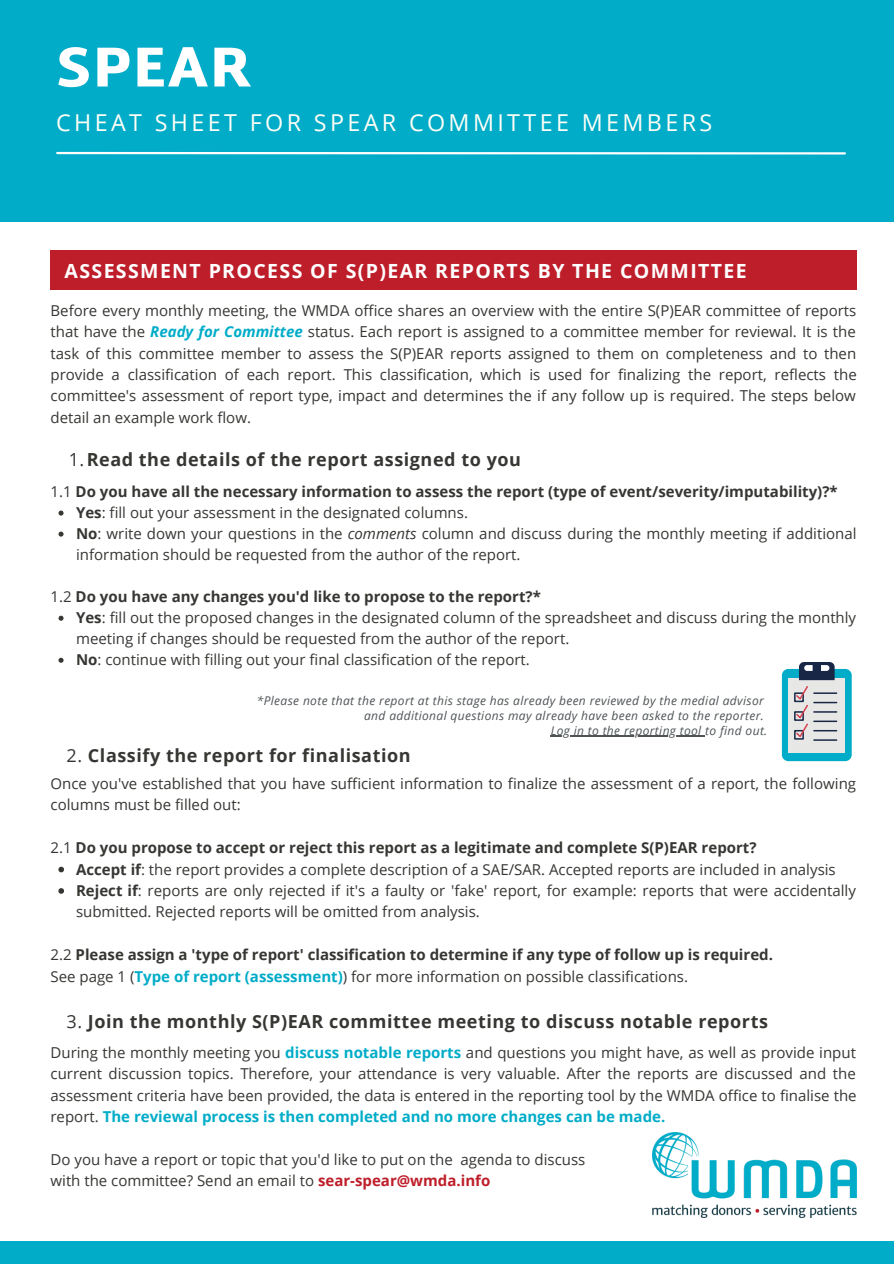
<style>
.page{position:relative;width:894px;height:1264px;background:#fff}
.page>*{position:absolute;margin:0;border:0;box-sizing:border-box;transform-origin:0 0}
.t1{font:900 57px "Martel Sans";letter-spacing:.02em;color:#fff}
.t2{font:23.25px "Open Sans";letter-spacing:.145em;color:#fffff7}
.t3{font:700 19.5px "Open Sans";letter-spacing:.07em;color:#fff}
.t4{font:700 18px "Open Sans";letter-spacing:.03em;color:#363633}
.t5{font:15px/21.5px "Open Sans";color:#363633}
.t6{font:700 15px "Open Sans";color:#363633}
.t7{font:italic 12px "Open Sans";letter-spacing:.03em;color:#4e5456}
.s1{font-weight:700;font-style:italic;color:#00acc8}
.s2{font-weight:400}
.s3{font-weight:700}
.s4{font-style:italic}
.s5{font-weight:700;color:#00acc8}
.s6{font-weight:700;color:#be1e2a}
</style>
<div class="page">
<div style="left:0;top:0;width:893px;height:222px;background:#00acc8"></div>
<div style="left:0;top:1241px;width:893px;height:22px;background:#00acc8"></div>
<img style="left:652px;top:1132px;width:204px;height:85px">
<hr style="left:57px;top:152px;width:787px;height:2px;background:#fff">
<div style="left:50px;top:250px;width:807px;height:40px;background:#be1e2a"></div>
<svg style="left:58px;top:866px;width:6px;height:6px"></svg>
<svg style="left:58px;top:888px;width:6px;height:5px"></svg>
<div style="left:781px;top:669px;width:70px;height:92px;background:#00acc8;border-radius:6px"></div>
<div style="left:788px;top:677px;width:57px;height:75px;background:#e7e8e6"></div>
<svg style="left:794px;top:662px;width:42px;height:78px"></svg>
<svg style="left:58px;top:510px;width:5px;height:5px"></svg>
<svg style="left:58px;top:531px;width:5px;height:5px"></svg>
<svg style="left:58px;top:615px;width:5px;height:5px"></svg>
<svg style="left:58px;top:657px;width:5px;height:5px"></svg>
<hr style="left:550px;top:735px;width:155px;height:1px;background:#4e5456">
<p class="t1" style="left:56px;top:33px;width:197px">SPEAR</p>
<p class="t2" style="left:56px;top:106px;width:657px">CHEAT SHEET FOR SPEAR COMMITTEE MEMBERS</p>
<p class="t3" style="left:65px;top:257px;width:683px">ASSESSMENT PROCESS OF S(P)EAR REPORTS BY THE COMMITTEE</p>
<p class="t5" style="left:50px;top:299px;width:807px;text-align:justify">Before every monthly meeting, the WMDA office shares an overview with the entire S(P)EAR committee of reports that have the <span class="s1">Ready for Committee</span> status. Each report is assigned to a committee member for reviewal. It is the task of this committee member to assess the S(P)EAR reports assigned to them on completeness and to then provide a classification of each report. This classification, which is used for finalizing the report, reflects the committee's assessment of report type, impact and determines the if any follow up is required. The steps below detail an example work flow.</p>
<p class="t4" style="left:69px;top:447px;width:453px"><span class="s2">1.</span>Read the details of the report assigned to you</p>
<p class="t5" style="left:76px;top:501px;width:393px"><span class="s3">Yes</span>: fill out your assessment in the designated columns.</p>
<p class="t5" style="left:76px;top:522px;width:781px;line-height:21px"><span class="s3">No</span>: write down your questions in the <span class="s4">comments</span> column and discuss during the monthly meeting if additional information should be requested from the author of the report.</p>
<p class="t6" style="left:50px;top:480px;width:788px"><span class="s2">1.1</span> Do you have all the necessary information to assess the report (type of event/severity/imputability)?*</p>
<p class="t6" style="left:50px;top:585px;width:491px"><span class="s2">1.2</span> Do you have any changes you'd like to propose to the report?*</p>
<p class="t5" style="left:76px;top:606px;width:781px;line-height:21px"><span class="s3">Yes</span>: fill out the proposed changes in the designated column of the spreadsheet and discuss during the monthly meeting if changes should be requested from the author of the report.</p>
<p class="t5" style="left:76px;top:648px;width:455px"><span class="s3">No</span>: continue with filling out your final classification of the report.</p>
<p class="t7" style="left:257px;top:691px;width:508px">*Please note that the report at this stage has already been reviewed by the medial advisor</p>
<p class="t7" style="left:364px;top:706px;width:401px">and additional questions may already have been asked to the reporter.</p>
<p class="t7" style="left:550px;top:721px;width:218px">Log in to the reporting tool to find out.</p>
<p class="t4" style="left:66px;top:742px;width:345px"><span class="s2">2.</span> Classify the report for finalisation</p>
<p class="t5" style="left:50px;top:772px;width:806px">Once you've established that you have sufficient information to finalize the assessment of a report, the following columns must be filled out:</p>
<p class="t6" style="left:50px;top:837px;width:707px"><span class="s2">2.1</span> Do you propose to accept or reject this report as a legitimate and complete S(P)EAR report?</p>
<p class="t5" style="left:76px;top:858px;width:761px"><span class="s3">Accept if</span>: the report provides a complete description of a SAE/SAR. Accepted reports are included in analysis</p>
<p class="t5" style="left:76px;top:879px;width:781px"><span class="s3">Reject if</span>: reports are only rejected if it's a faulty or 'fake' report, for example: reports that were accidentally submitted. Rejected reports will be omitted from analysis.</p>
<p class="t6" style="left:50px;top:944px;width:723px"><span class="s2">2.2</span> Please assign a 'type of report' classification to determine if any type of follow up is required.</p>
<p class="t5" style="left:50px;top:965px;width:639px">See page 1 (<span class="s5">Type of report (assessment)</span>) for more information on possible classifications.</p>
<p class="t4" style="left:66px;top:1008px;width:702px"><span class="s2">3.</span> Join the monthly S(P)EAR committee meeting to discuss notable reports</p>
<p class="t5" style="left:50px;top:1041px;width:807px;text-align:justify">During the monthly meeting you <span class="s5">discuss notable reports</span> and questions you might have, as well as provide input current discussion topics. Therefore, your attendance is very valuable. After the reports are discussed and the assessment criteria have been provided, the data is entered in the reporting tool by the WMDA office to finalise the report. <span class="s5">The reviewal process is then completed and no more changes can be made.</span></p>
<p class="t5" style="left:50px;top:1148px;width:536px">Do you have a report or topic that you'd like to put on the agenda to discuss</p>
<p class="t5" style="left:50px;top:1169px;width:441px">with the committee? Send an email to <span class="s6">sear-spear@wmda.info</span></p>
</div>
